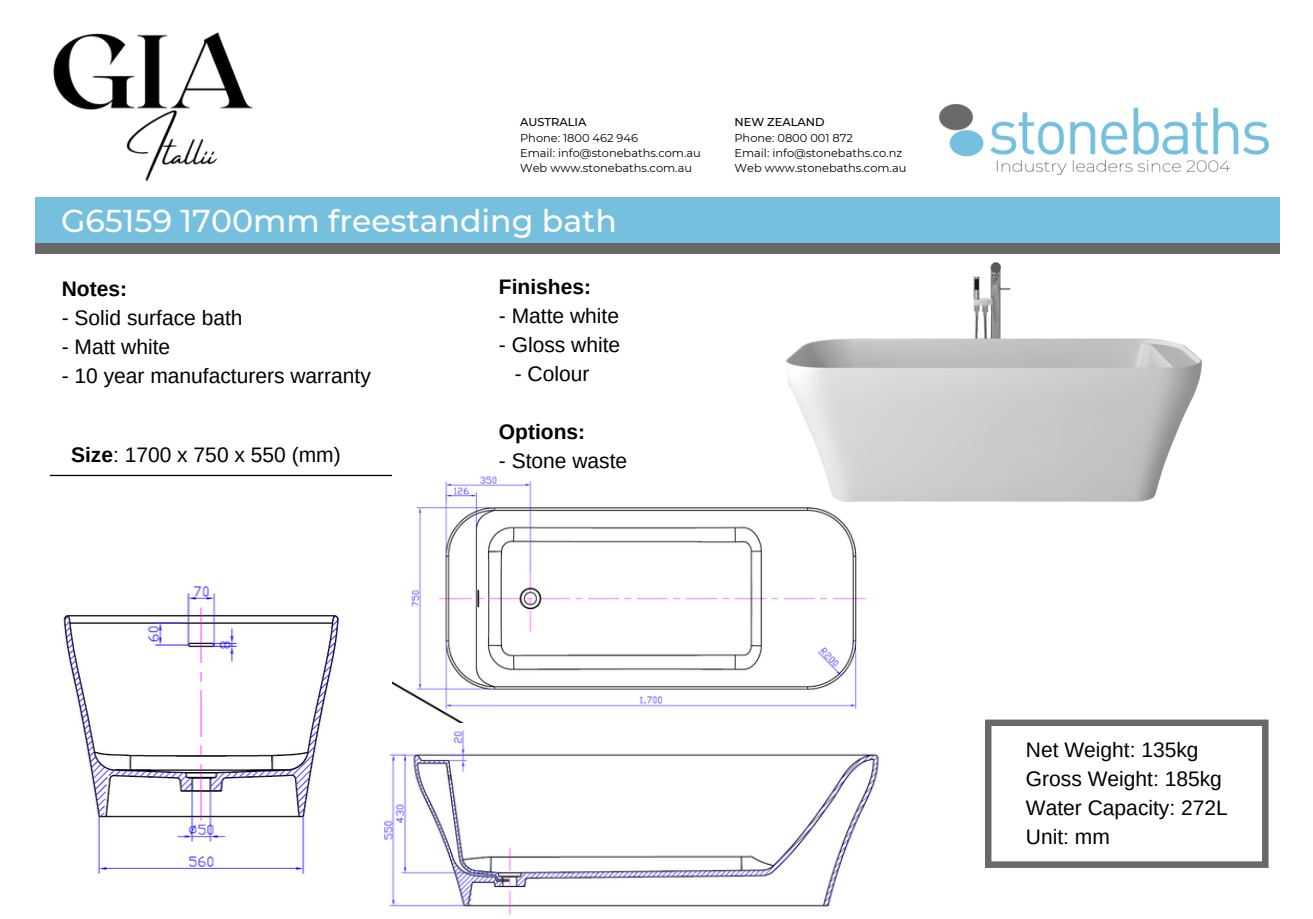
<style>
.page{position:relative;width:1313px;height:919px;background:#fff}
.page>*{position:absolute;margin:0;border:0;box-sizing:border-box;transform-origin:0 0}
.t1{font:500 31.5px "Montserrat";color:#fff}
.t2{font:21px/28.9px "Arimo";color:#000}
.t3{font:700 21px "Arimo";color:#000}
.t4{font:11.38px/15.2px "Montserrat";color:#000}
.t5{font:500 11.38px "Montserrat";color:#000}
.s1{font-weight:700}
</style>
<div class="page">
<img style="left:939px;top:105px;width:329px;height:69px">
<div style="left:35px;top:197px;width:1244px;height:47px;background:#75c0df"></div>
<div style="left:35px;top:243px;width:1244px;height:11px;background:#6b6868"></div>
<img style="left:53px;top:32px;width:200px;height:150px">
<hr style="left:50px;top:475px;width:342px;height:1px;background:#000">
<svg style="left:985px;top:719px;width:283px;height:149px"></svg>
<img style="left:63px;top:586px;width:276px;height:288px">
<img style="left:384px;top:722px;width:495px;height:193px">
<img style="left:392px;top:476px;width:487px;height:246px">
<img style="left:785px;top:262px;width:416px;height:239px">
<p class="t5" style="left:520px;top:115px;width:68px">AUSTRALIA</p>
<p class="t4" style="left:520px;top:130px;width:182px">Phone: 1800 462 946<br>Email: info@stonebaths.com.au<br>Web www.stonebaths.com.au</p>
<h1 class="t1" style="left:61px;top:201px;width:557px">G65159 1700mm freestanding bath</h1>
<p class="t3" style="left:62px;top:277px;width:67px">Notes:</p>
<p class="t2" style="left:62px;top:303px;width:182px">- Solid surface bath</p>
<p class="t2" style="left:62px;top:332px;width:110px">- Matt white</p>
<p class="t2" style="left:62px;top:361px;width:311px">- 10 year manufacturers warranty</p>
<p class="t3" style="left:499px;top:275px;width:94px">Finishes:</p>
<p class="t2" style="left:499px;top:301px;width:122px">- Matte white</p>
<p class="t2" style="left:499px;top:330px;width:123px">- Gloss white</p>
<p class="t2" style="left:515px;top:359px;width:76px">- Colour</p>
<p class="t3" style="left:499px;top:420px;width:88px">Options:</p>
<p class="t2" style="left:71px;top:440px;width:271px"><span class="s1">Size</span>: 1700 x 750 x 550 (mm)</p>
<p class="t2" style="left:499px;top:446px;width:130px">- Stone waste</p>
<p class="t5" style="left:734px;top:115px;width:92px">NEW ZEALAND</p>
<p class="t4" style="left:734px;top:130px;width:173px">Phone: 0800 001 872<br>Email: info@stonebaths.co.nz<br>Web www.stonebaths.com.au</p>
<p class="t2" style="left:1026px;top:735px;width:203px">Net Weight: 135kg<br>Gross Weight: 185kg<br>Water Capacity: 272L<br>Unit: mm</p>
</div>
